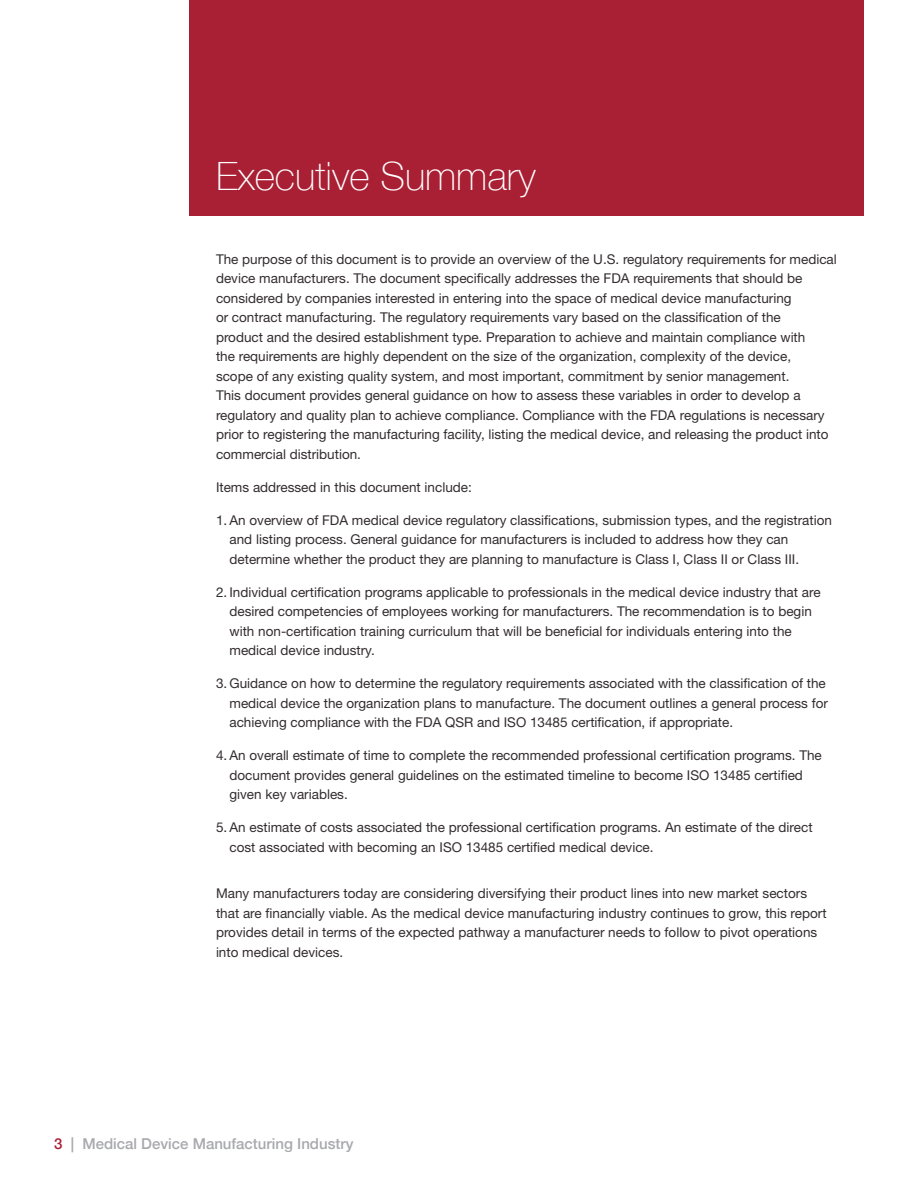
<style>
.page{position:relative;width:918px;height:1188px;background:#fff}
.page>*{position:absolute;margin:0;border:0;box-sizing:border-box;transform-origin:0 0}
.t1{font:100 39px "Helvetica Neue";color:#fff}
.t2{font:500 15px "Helvetica Neue";color:#a8a9ad}
.t3{font:13.5px/19.5px "Helvetica Neue LT Std";color:#332c2f}
.s1{color:#a91f34}
</style>
<div class="page">
<div style="left:189px;top:0;width:675px;height:216px;background:#a91f34"></div>
<h1 class="t1" style="left:216px;top:147px;width:321px">Executive Summary</h1>
<p class="t3" style="left:216px;top:249px;width:622px">The purpose of this document is to provide an overview of the U.S. regulatory requirements for medical device manufacturers. The document specifically addresses the FDA requirements that should be considered by companies interested in entering into the space of medical device manufacturing<br>or contract manufacturing. The regulatory requirements vary based on the classification of the<br>product and the desired establishment type. Preparation to achieve and maintain compliance with<br>the requirements are highly dependent on the size of the organization, complexity of the device,<br>scope of any existing quality system, and most important, commitment by senior management.<br>This document provides general guidance on how to assess these variables in order to develop a regulatory and quality plan to achieve compliance. Compliance with the FDA regulations is necessary prior to registering the manufacturing facility, listing the medical device, and releasing the product into commercial distribution.</p>
<p class="t3" style="left:216px;top:477px;width:257px">Items addressed in this document include:</p>
<p class="t3" style="left:230px;top:510px;width:604px;text-indent:-14px">1. An overview of FDA medical device regulatory classifications, submission types, and the registration and listing process. General guidance for manufacturers is included to address how they can determine whether the product they are planning to manufacture is Class I, Class II or Class III.</p>
<p class="t3" style="left:230px;top:582px;width:593px;text-indent:-14px">2. Individual certification programs applicable to professionals in the medical device industry that are desired competencies of employees working for manufacturers. The recommendation is to begin with non-certification training curriculum that will be beneficial for individuals entering into the medical device industry.</p>
<p class="t3" style="left:230px;top:673px;width:600px;text-indent:-14px">3. Guidance on how to determine the regulatory requirements associated with the classification of the medical device the organization plans to manufacture. The document outlines a general process for achieving compliance with the FDA QSR and ISO 13485 certification, if appropriate.</p>
<p class="t3" style="left:230px;top:745px;width:594px;text-indent:-14px">4. An overall estimate of time to complete the recommended professional certification programs. The document provides general guidelines on the estimated timeline to become ISO 13485 certified given key variables.</p>
<p class="t3" style="left:230px;top:817px;width:585px;text-indent:-14px">5. An estimate of costs associated the professional certification programs. An estimate of the direct cost associated with becoming an ISO 13485 certified medical device.</p>
<p class="t3" style="left:216px;top:883px;width:612px">Many manufacturers today are considering diversifying their product lines into new market sectors that are financially viable. As the medical device manufacturing industry continues to grow, this report provides detail in terms of the expected pathway a manufacturer needs to follow to pivot operations into medical devices.</p>
<p class="t2" style="left:54px;top:1131px;width:301px"><span class="s1">3</span> | Medical Device Manufacturing Industry</p>
</div>
